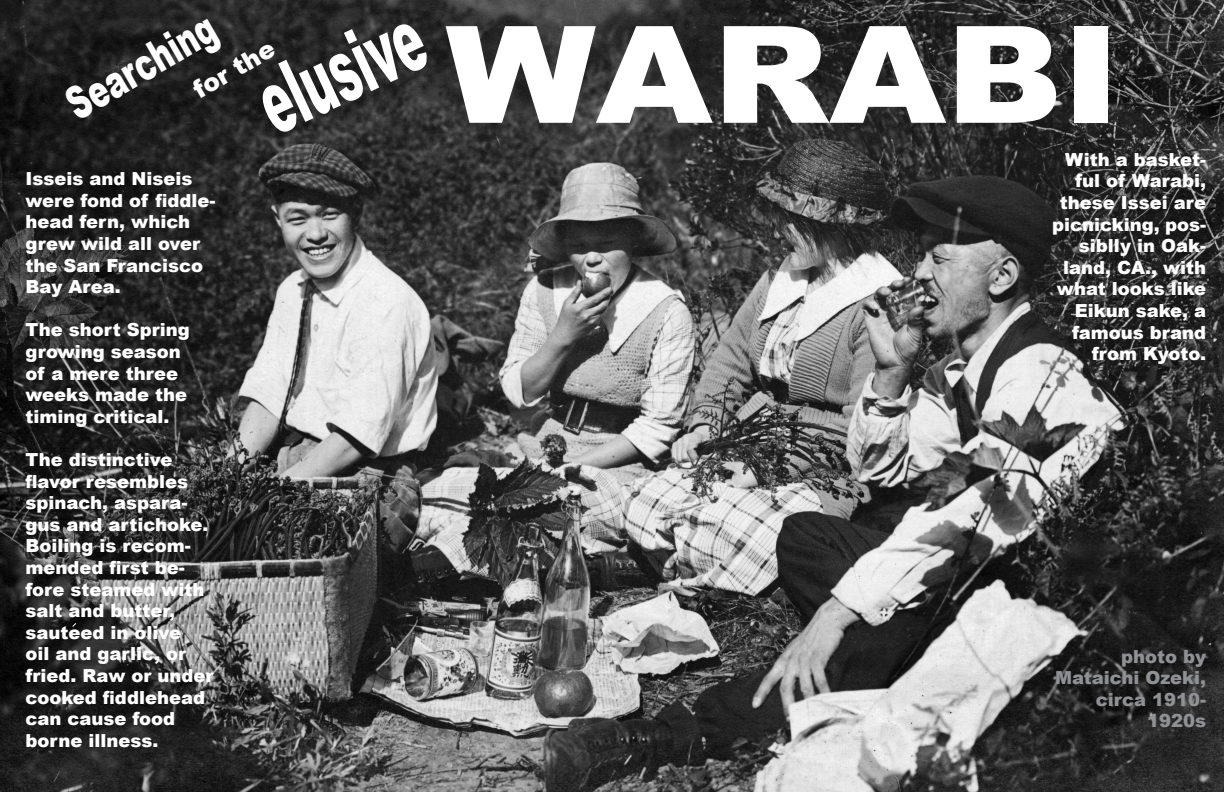
<style>
.page{position:relative;width:1224px;height:792px;background:#fff}
.page>*{position:absolute;margin:0;border:0;box-sizing:border-box;transform-origin:0 0}
.t1{font:900 135px "Arial";color:#fff;scale:1.11 1}
.t2{font:900 90px "Arial";color:#fff;scale:.5 1}
.t3{font:900 45px "Arial";color:#fff;scale:.67 1}
.t4{font:900 25px "Arial";color:#fff}
.t5{font:900 18px/21.6px "Arial";color:#fff}
.t6{font:900 18px/21.6px "Arial";color:#8f9194;text-align:right}
</style>
<div class="page">
<img style="left:0;top:0;width:1224px;height:792px">
<svg style="left:71px;top:622px;width:6px;height:6px"></svg>
<p class="t3" style="left:53px;top:78px;width:248px;rotate:-30deg">Searching</p>
<p class="t2" style="left:234px;top:48px;width:349px;rotate:-25deg">elusive</p>
<p class="t1" style="left:446px;top:-23px;width:610px">WARABI</p>
<p class="t4" style="left:186px;top:75px;width:91px;rotate:-30deg">for the</p>
<p class="t5" style="left:26px;top:167px;width:192px">Isseis and Niseis were fond of fiddle&shy;head fern, which grew wild all over the San Francisco<br>Bay Area.</p>
<p class="t5" style="left:26px;top:319px;width:166px">The short Spring growing season of a mere three weeks made the timing critical.</p>
<p class="t5" style="left:26px;top:448px;width:189px">The distinctive flavor resembles spinach, aspara&shy;gus and artichoke.<br>Boiling is recom&shy;mended first be&shy;fore steamed with salt and butter, sauteed in olive<br>oil and garlic, or fried. Raw or under cooked fiddlehead can cause food borne illness.</p>
<p class="t5" style="left:1052px;top:148px;width:156px;text-align:right">With a basket&shy;ful of Warabi, these Issei are picnicking, pos&shy;siblly in Oak&shy;land, CA., with what looks like<br>Eikun sake, a famous brand from Kyoto.</p>
<p class="t6" style="left:1121px;top:645px;width:87px">photo by</p>
<p class="t6" style="left:1055px;top:667px;width:153px">Mataichi Ozeki, circa 1910-<br>1920s</p>
</div>
